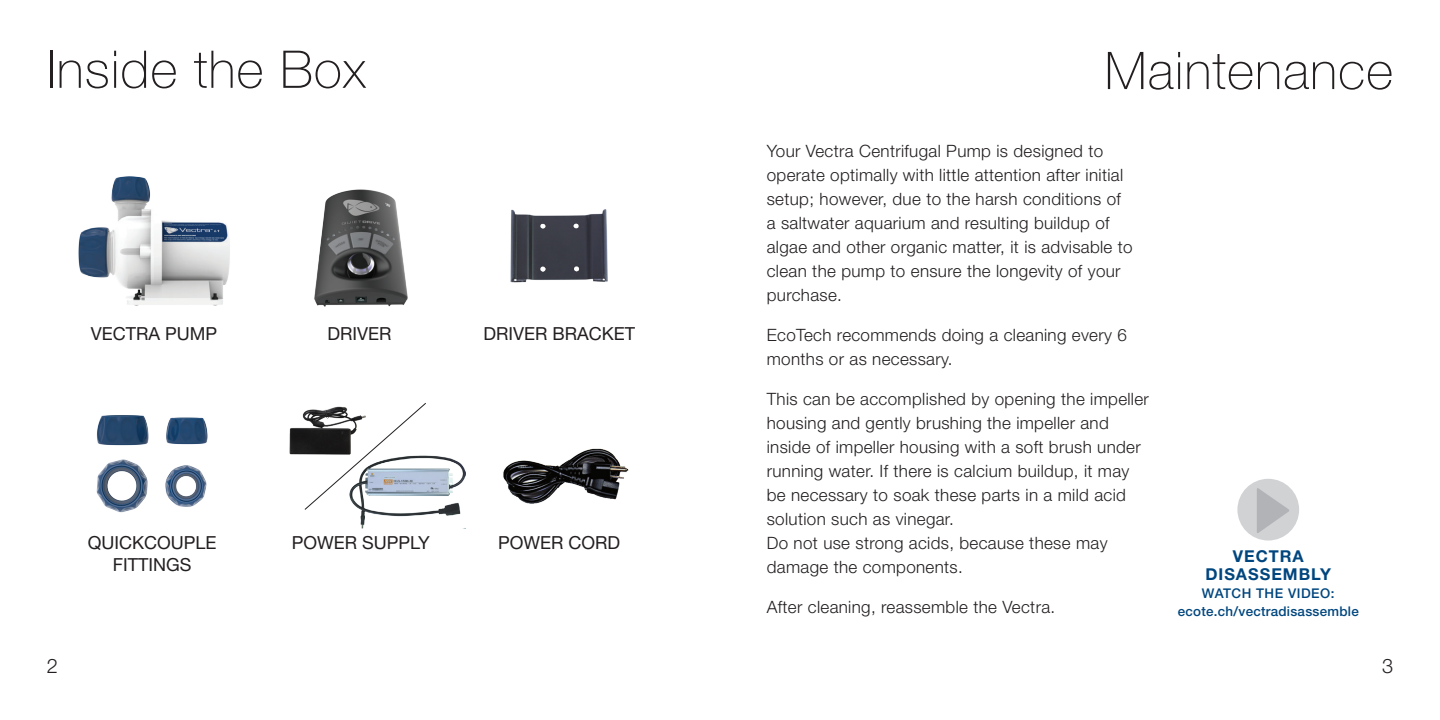
<style>
.page{position:relative;width:1440px;height:720px;background:#fff}
.page>*{position:absolute;margin:0;border:0;box-sizing:border-box;transform-origin:0 0}
.t1{font:100 52px "Helvetica Neue";letter-spacing:.02em;color:#231f20}
.t2{font:300 20px "Helvetica Neue";color:#231f20}
.t3{font:18px "Helvetica Neue";color:#231f20}
.t4{font:300 17px/24px "Helvetica Neue";letter-spacing:.02em;color:#231f20}
.t5{font:700 16.4px/17.8px "Helvetica Neue";letter-spacing:.06em;color:#00467e;text-align:center}
.t6{font:500 13.4px/17.8px "Helvetica Neue";letter-spacing:.02em;color:#00467e;text-align:center}
</style>
<div class="page">
<div style="left:1237px;top:479px;width:62px;height:62px;background:#d1d2d4;border-radius:50%"></div>
<svg style="left:1257px;top:488px;width:32px;height:45px"></svg>
<img style="left:96px;top:459px;width:111px;height:54px">
<img style="left:97px;top:415px;width:111px;height:30px">
<img style="left:289px;top:413px;width:15px;height:42px">
<img style="left:503px;top:448px;width:126px;height:56px">
<img style="left:510px;top:209px;width:98px;height:74px">
<img style="left:78px;top:176px;width:152px;height:130px">
<img style="left:360px;top:455px;width:105px;height:74px">
<svg style="left:304px;top:403px;width:122px;height:107px"></svg>
<img style="left:314px;top:189px;width:94px;height:118px">
<h1 class="t1" style="left:47px;top:40px;width:321px">Inside the Box</h1>
<h1 class="t1" style="left:1105px;top:42px;width:290px">Maintenance</h1>
<p class="t3" style="left:91px;top:323px;width:128px">VECTRA PUMP</p>
<p class="t3" style="left:328px;top:323px;width:65px">DRIVER</p>
<p class="t3" style="left:484px;top:323px;width:153px">DRIVER BRACKET</p>
<p class="t3" style="left:88px;top:532px;width:130px">QUICKCOUPLE</p>
<p class="t3" style="left:292px;top:532px;width:140px">POWER SUPPLY</p>
<p class="t3" style="left:113px;top:553px;width:80px">FITTINGS</p>
<p class="t3" style="left:498px;top:532px;width:124px">POWER CORD</p>
<p class="t4" style="left:767px;top:138px;width:367px">Your Vectra Centrifugal Pump is designed to operate optimally with little attention after initial setup; however, due to the harsh conditions of a saltwater aquarium and resulting buildup of algae and other organic matter, it is advisable to clean the pump to ensure the longevity of your purchase.</p>
<p class="t4" style="left:767px;top:322px;width:362px">EcoTech recommends doing a cleaning every 6 months or as necessary.</p>
<p class="t4" style="left:767px;top:386px;width:384px">This can be accomplished by opening the impeller housing and gently brushing the impeller and inside of impeller housing with a soft brush under running water. If there is calcium buildup, it may be necessary to soak these parts in a mild acid solution such as vinegar.<br>Do not use strong acids, because these may damage the components.</p>
<p class="t4" style="left:767px;top:594px;width:290px">After cleaning, reassemble the Vectra.</p>
<p class="t5" style="left:1205px;top:547px;width:127px">VECTRA<br>DISASSEMBLY</p>
<p class="t6" style="left:1178px;top:584px;width:183px">WATCH THE VIDEO: ecote.ch/vectradisassemble</p>
<p class="t2" style="left:47px;top:654px;width:13px">2</p>
<p class="t2" style="left:1382px;top:654px;width:13px">3</p>
</div>
